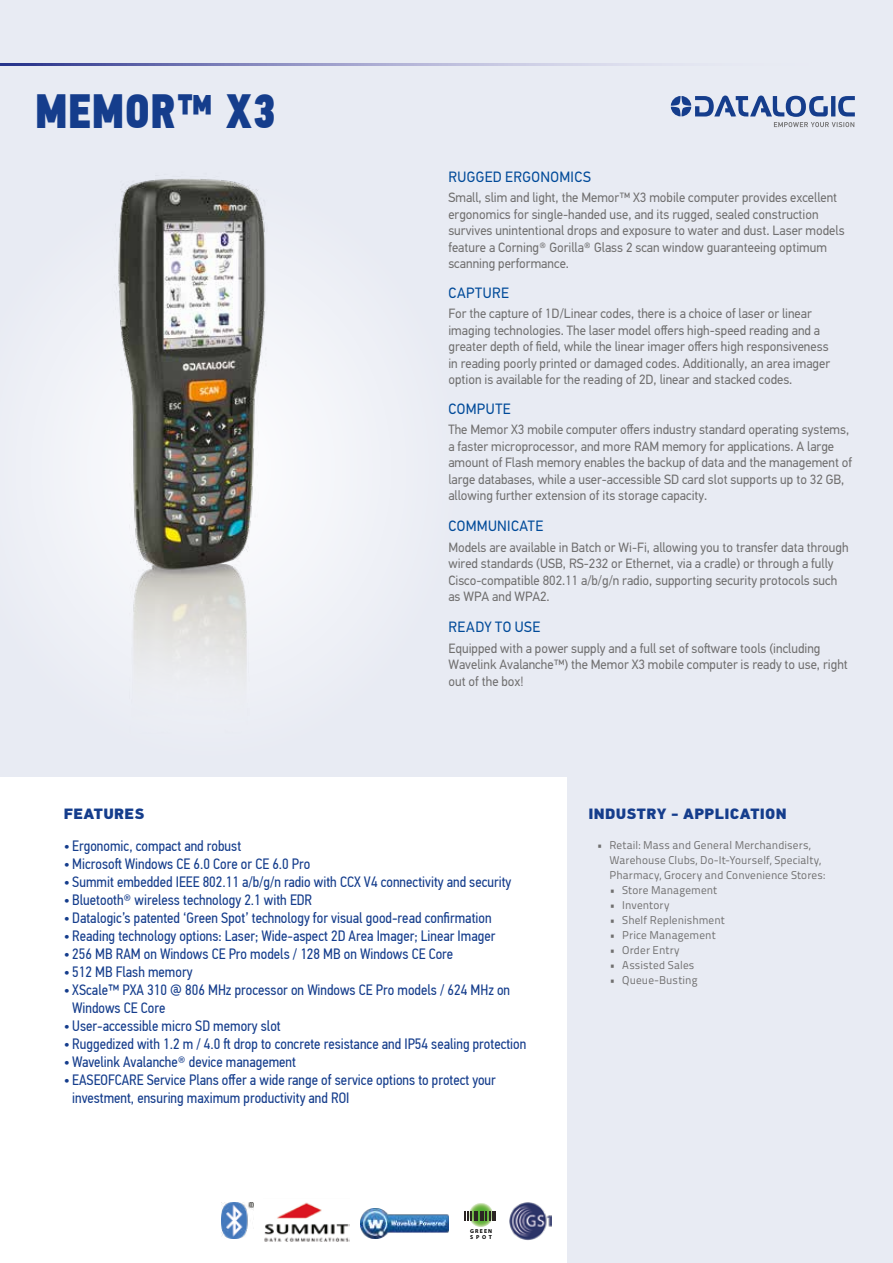
<style>
.page{position:relative;width:893px;height:1263px;background:#e8ebf3}
.page>*{position:absolute;margin:0;border:0;box-sizing:border-box;transform-origin:0 0}
.t1{font:48px "PF Din Text Cond Pro X Black";letter-spacing:.01em;color:#153d8c;scale:.91 1}
.t2{font:15px/18px "PF Din Text Cond Pro";color:#153d8c}
.t3{font:15px "PF Din Text Pro";letter-spacing:.03em;color:#004a99;scale:.96 1}
.t4{font:900 15px "PF Din Text Pro";letter-spacing:.02em;color:#153d8c}
.t5{font:13.5px/16.5px "PF Din Text Pro";color:#706f6f;scale:.96 1}
.t6{font:11.25px/15px "Titillium Text 22 L";letter-spacing:.01em;color:#706f6f}
.t7{font:700 5.7px/5.7px "Myriad Pro";letter-spacing:.2em;color:#000}
</style>
<div class="page">
<svg style="left:0;top:64px;width:645px;height:1px"></svg>
<svg style="left:671px;top:96px;width:184px;height:31px"></svg>
<div style="left:0;top:777px;width:567px;height:486px;background:#fff"></div>
<img style="left:221px;top:1203px;width:33px;height:35px">
<img style="left:509px;top:1202px;width:43px;height:38px">
<svg style="left:468px;top:1202px;width:25px;height:25px"></svg>
<svg style="left:465px;top:1211px;width:7px;height:10px"></svg>
<hr style="left:474px;top:1211px;width:4px;height:10px;background:#2b2523">
<svg style="left:480px;top:1211px;width:16px;height:10px"></svg>
<img style="left:78px;top:179px;width:235px;height:490px">
<img style="left:361px;top:1208px;width:88px;height:30px">
<img style="left:264px;top:1202px;width:85px;height:40px">
<h1 class="t1" style="left:35px;top:81px;width:267px">MEMOR™ X3</h1>
<p class="t3" style="left:448px;top:168px;width:150px">RUGGED ERGONOMICS</p>
<p class="t5" style="left:448px;top:190px;width:414px">Small, slim and light, the Memor™ X3 mobile computer provides excellent ergonomics for single-handed use, and its rugged, sealed construction survives unintentional drops and exposure to water and dust. Laser models feature a Corning® Gorilla® Glass 2 scan window guaranteeing optimum scanning performance.</p>
<p class="t3" style="left:448px;top:284px;width:64px">CAPTURE</p>
<p class="t5" style="left:448px;top:306px;width:399px">For the capture of 1D/Linear codes, there is a choice of laser or linear imaging technologies. The laser model offers high-speed reading and a greater depth of field, while the linear imager offers high responsiveness in reading poorly printed or damaged codes. Additionally, an area imager option is available for the reading of 2D, linear and stacked codes.</p>
<p class="t3" style="left:448px;top:400px;width:66px">COMPUTE</p>
<p class="t5" style="left:448px;top:422px;width:422px">The Memor X3 mobile computer offers industry standard operating systems, a faster microprocessor, and more RAM memory for applications. A large amount of Flash memory enables the backup of data and the management of large databases, while a user-accessible SD card slot supports up to 32 GB, allowing further extension of its storage capacity.</p>
<p class="t3" style="left:448px;top:517px;width:100px">COMMUNICATE</p>
<p class="t5" style="left:448px;top:539px;width:418px">Models are available in Batch or Wi-Fi, allowing you to transfer data through wired standards (USB, RS-232 or Ethernet, via a cradle) or through a fully Cisco-compatible 802.11 a/b/g/n radio, supporting security protocols such as WPA and WPA2.</p>
<p class="t3" style="left:448px;top:618px;width:97px">READY TO USE</p>
<p class="t5" style="left:448px;top:640px;width:418px">Equipped with a power supply and a full set of software tools (including<br>Wavelink Avalanche™) the Memor X3 mobile computer is ready to use, right out of the box!</p>
<p class="t4" style="left:64px;top:804px;width:82px">FEATURES</p>
<p class="t2" style="left:64px;top:836px;width:179px">• Ergonomic, compact and robust</p>
<p class="t2" style="left:64px;top:854px;width:248px">• Microsoft Windows CE 6.0 Core or CE 6.0 Pro</p>
<p class="t2" style="left:64px;top:872px;width:449px">• Summit embedded IEEE 802.11 a/b/g/n radio with CCX V4 connectivity and security</p>
<p class="t2" style="left:64px;top:890px;width:250px">• Bluetooth® wireless technology 2.1 with EDR</p>
<p class="t2" style="left:64px;top:908px;width:429px">• Datalogic’s patented ‘Green Spot’ technology for visual good-read confirmation</p>
<p class="t2" style="left:64px;top:926px;width:433px">• Reading technology options: Laser; Wide-aspect 2D Area Imager; Linear Imager</p>
<p class="t2" style="left:64px;top:944px;width:391px">• 256 MB RAM on Windows CE Pro models / 128 MB on Windows CE Core</p>
<p class="t2" style="left:64px;top:962px;width:130px">• 512 MB Flash memory</p>
<p class="t2" style="left:72px;top:980px;width:439px;text-indent:-9px">• XScale™ PXA 310 @ 806 MHz processor on Windows CE Pro models / 624 MHz on<br>Windows CE Core</p>
<p class="t2" style="left:64px;top:1016px;width:218px">• User-accessible micro SD memory slot</p>
<p class="t2" style="left:64px;top:1034px;width:464px">• Ruggedized with 1.2 m / 4.0 ft drop to concrete resistance and IP54 sealing protection</p>
<p class="t2" style="left:64px;top:1052px;width:234px">• Wavelink Avalanche® device management</p>
<p class="t2" style="left:72px;top:1070px;width:425px;text-indent:-9px">• EASEOFCARE Service Plans offer a wide range of service options to protect your investment, ensuring maximum productivity and ROI</p>
<p class="t7" style="left:470px;top:1228px;width:23px">GREEN<br>SPOT</p>
<p class="t4" style="left:588px;top:804px;width:200px">INDUSTRY - APPLICATION</p>
<p class="t6" style="left:609px;top:837px;width:217px;text-indent:-13px">• Retail: Mass and General Merchandisers,<br>Warehouse Clubs, Do-It-Yourself, Specialty,<br>Pharmacy, Grocery and Convenience Stores:</p>
<p class="t6" style="left:609px;top:882px;width:109px">• Store Management</p>
<p class="t6" style="left:609px;top:897px;width:62px">• Inventory</p>
<p class="t6" style="left:609px;top:912px;width:117px">• Shelf Replenishment</p>
<p class="t6" style="left:609px;top:927px;width:108px">• Price Management</p>
<p class="t6" style="left:609px;top:942px;width:72px">• Order Entry</p>
<p class="t6" style="left:609px;top:957px;width:86px">• Assisted Sales</p>
<p class="t6" style="left:609px;top:972px;width:90px">• Queue-Busting</p>
</div>
